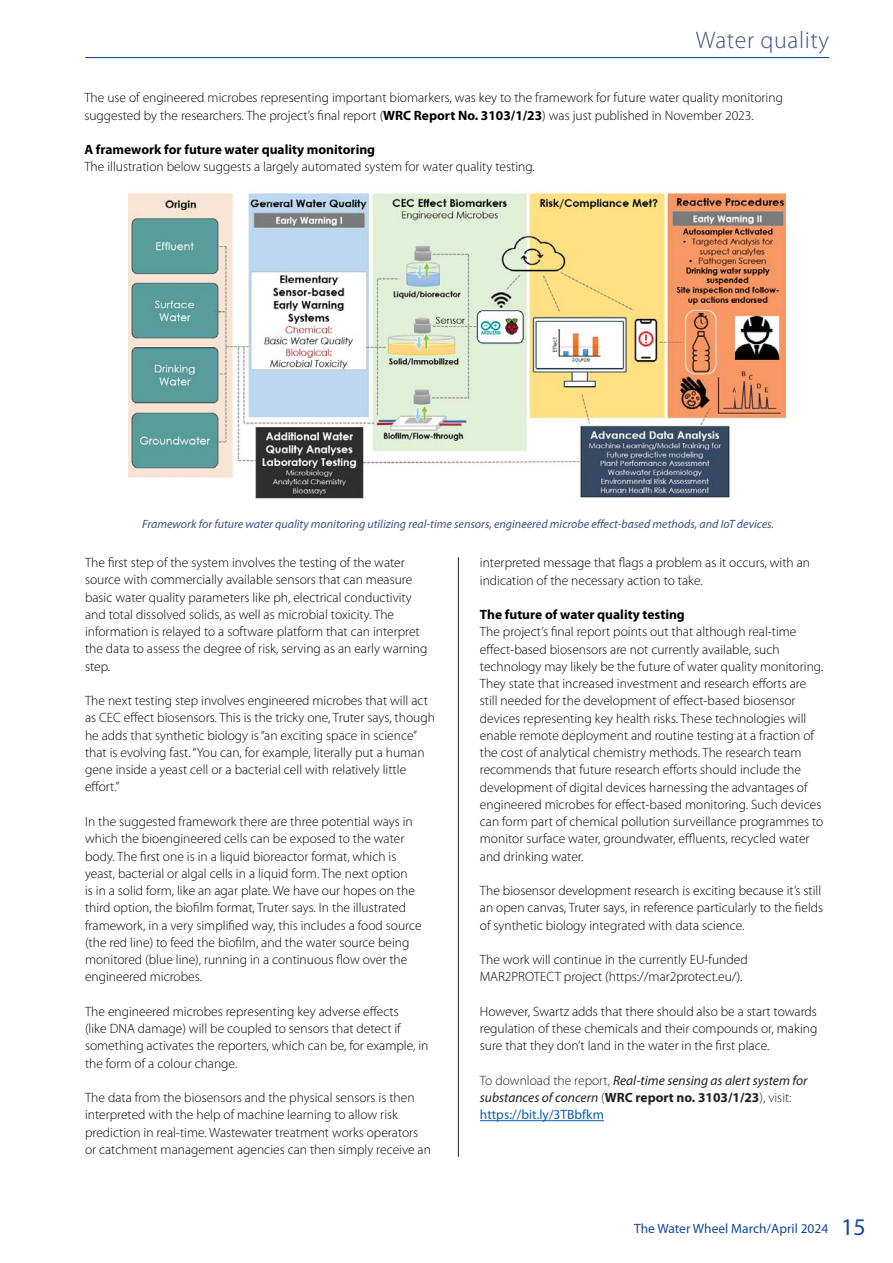
<style>
.page{position:relative;width:893px;height:1263px;background:#fff}
.page>*{position:absolute;margin:0;border:0;box-sizing:border-box;transform-origin:0 0}
.t1{font:300 24px "Myriad Pro";letter-spacing:.025em;color:#415080}
.t2{font:300 13.5px/17.2px "Myriad Pro";color:#010202}
.t3{font:italic 13.5px/17.2px "Myriad Pro";color:#231f20}
.t4{font:700 13.5px "Myriad Pro";color:#010202}
.t5{font:13.5px "Myriad Pro";color:#17479e}
.t6{font:italic 12px "Myriad Pro";color:#415080}
.s1{font-weight:700}
.s2{font-weight:300;font-style:normal}
.s3{font-weight:700;font-style:normal}
.s4{font-style:normal;color:#0d5fad}
.s5{font-size:24px}
</style>
<div class="page">
<hr style="left:85px;top:57px;width:744px;height:1px;background:#17479e">
<img style="left:128px;top:192px;width:658px;height:307px">
<hr style="left:458px;top:557px;width:1px;height:600px;background:#231f20">
<hr style="left:480px;top:1120px;width:124px;height:1px;background:#0d5fad">
<h1 class="t1" style="left:696px;top:31px;width:135px">Water quality</h1>
<p class="t2" style="left:84px;top:91px;width:700px">The use of engineered microbes representing important biomarkers, was key to the framework for future water quality monitoring suggested by the researchers. The project’s final report (<span class="s1">WRC Report No. 3103/1/23</span>) was just published in November 2023.</p>
<p class="t4" style="left:84px;top:145px;width:292px">A framework for future water quality monitoring</p>
<p class="t2" style="left:84px;top:160px;width:452px">The illustration below suggests a largely automated system for water quality testing.</p>
<p class="t6" style="left:142px;top:519px;width:633px">Framework for future water quality monitoring utilizing real-time sensors, engineered microbe effect-based methods, and IoT devices.</p>
<p class="t2" style="left:85px;top:555px;width:344px">The first step of the system involves the testing of the water source with commercially available sensors that can measure basic water quality parameters like ph, electrical conductivity and total dissolved solids, as well as microbial toxicity. The information is relayed to a software platform that can interpret the data to assess the degree of risk, serving as an early warning step.</p>
<p class="t2" style="left:85px;top:693px;width:351px">The next testing step involves engineered microbes that will act as CEC effect biosensors. This is the tricky one, Truter says, though he adds that synthetic biology is “an exciting space in science” that is evolving fast. “You can, for example, literally put a human gene inside a yeast cell or a bacterial cell with relatively little effort.”</p>
<p class="t2" style="left:85px;top:814px;width:338px">In the suggested framework there are three potential ways in which the bioengineered cells can be exposed to the water body. The first one is in a liquid bioreactor format, which is yeast, bacterial or algal cells in a liquid form. The next option<br>is in a solid form, like an agar plate. We have our hopes on the third option, the biofilm format, Truter says. In the illustrated framework, in a very simplified way, this includes a food source (the red line) to feed the biofilm, and the water source being monitored (blue line), running in a continuous flow over the engineered microbes.</p>
<p class="t2" style="left:85px;top:1004px;width:345px">The engineered microbes representing key adverse effects<br>(like DNA damage) will be coupled to sensors that detect if something activates the reporters, which can be, for example, in the form of a colour change.</p>
<p class="t2" style="left:85px;top:1090px;width:347px">The data from the biosensors and the physical sensors is then interpreted with the help of machine learning to allow risk prediction in real-time. Wastewater treatment works operators or catchment management agencies can then simply receive an</p>
<p class="t2" style="left:480px;top:555px;width:332px">interpreted message that flags a problem as it occurs, with an indication of the necessary action to take.</p>
<p class="t4" style="left:480px;top:609px;width:206px">The future of water quality testing</p>
<p class="t2" style="left:480px;top:624px;width:345px">The project’s final report points out that although real-time effect-based biosensors are not currently available, such technology may likely be the future of water quality monitoring.<br>They state that increased investment and research efforts are still needed for the development of effect-based biosensor devices representing key health risks. These technologies will enable remote deployment and routine testing at a fraction of the cost of analytical chemistry methods. The research team recommends that future research efforts should include the development of digital devices harnessing the advantages of engineered microbes for effect-based monitoring. Such devices can form part of chemical pollution surveillance programmes to monitor surface water, groundwater, effluents, recycled water and drinking water.</p>
<p class="t2" style="left:480px;top:883px;width:345px">The biosensor development research is exciting because it’s still an open canvas, Truter says, in reference particularly to the fields of synthetic biology integrated with data science.</p>
<p class="t2" style="left:480px;top:952px;width:269px">The work will continue in the currently EU-funded<br>MAR2PROTECT project (https://mar2protect.eu/).</p>
<p class="t2" style="left:480px;top:1004px;width:339px;text-align:justify">However, Swartz adds that there should also be a start towards regulation of these chemicals and their compounds or, making sure that they don’t land in the water in the first place.</p>
<p class="t3" style="left:480px;top:1073px;width:329px"><span class="s2">To download the report,</span> Real-time sensing as alert system for substances of concern <span class="s2">(</span><span class="s3">WRC report no. 3103/1/23</span><span class="s2">), visit: </span><span class="s4">https://bit.ly/3TBbfkm</span></p>
<p class="t5" style="left:634px;top:1223px;width:233px">The Water Wheel March/April 2024 <span class="s5">15</span></p>
</div>
